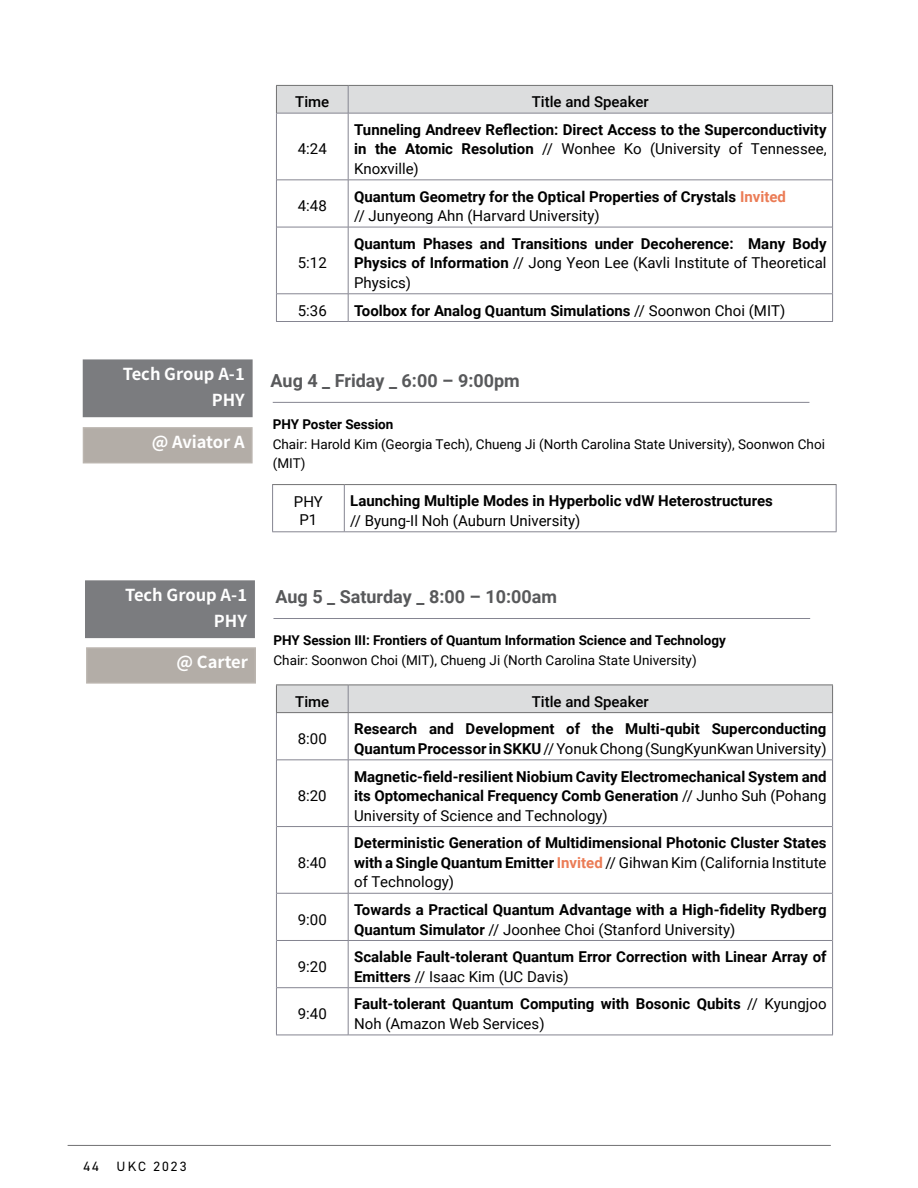
<style>
.page{position:relative;width:918px;height:1188px;background:#fff}
.page>*{position:absolute;margin:0;border:0;box-sizing:border-box;transform-origin:0 0}
.t1{font:700 18px "Roboto";color:#58595b}
.t2{font:700 16.5px/25.5px "Source Han Sans K";color:#fff;text-align:right}
.t3{font:700 15px/19.5px "Roboto";color:#000}
.t4{font:15px/18px "Roboto";color:#000;text-align:center}
.t5{font:500 15px "Roboto";color:#000}
.t6{font:13.5px/19.5px "Roboto";color:#000}
.t7{font:700 13.5px "Roboto";letter-spacing:-.005em;color:#000}
.t8{font:13.5px "DIN2014";letter-spacing:.15em;color:#000}
.s1{font-weight:400}
.s2{color:#eb7c56}
</style>
<div class="page">
<hr style="left:276px;top:113px;width:72px;height:1px;background:#858591">
<hr style="left:348px;top:113px;width:485px;height:1px;background:#858591">
<hr style="left:348px;top:113px;width:1px;height:67px;background:#858591">
<hr style="left:277px;top:180px;width:71px;height:1px;background:#858591">
<hr style="left:348px;top:180px;width:484px;height:1px;background:#858591">
<hr style="left:348px;top:180px;width:1px;height:47px;background:#858591">
<hr style="left:277px;top:227px;width:71px;height:1px;background:#858591">
<hr style="left:348px;top:227px;width:484px;height:1px;background:#858591">
<hr style="left:348px;top:227px;width:1px;height:67px;background:#858591">
<hr style="left:277px;top:294px;width:71px;height:1px;background:#858591">
<hr style="left:348px;top:294px;width:484px;height:1px;background:#858591">
<svg style="left:348px;top:294px;width:1px;height:27px"></svg>
<hr style="left:276px;top:321px;width:72px;height:1px;background:#858591">
<hr style="left:348px;top:321px;width:485px;height:1px;background:#858591">
<hr style="left:276px;top:113px;width:1px;height:67px;background:#858591">
<hr style="left:832px;top:113px;width:1px;height:67px;background:#858591">
<hr style="left:276px;top:180px;width:1px;height:47px;background:#858591">
<hr style="left:832px;top:180px;width:1px;height:47px;background:#858591">
<hr style="left:276px;top:227px;width:1px;height:67px;background:#858591">
<hr style="left:832px;top:227px;width:1px;height:67px;background:#858591">
<svg style="left:276px;top:294px;width:1px;height:27px"></svg>
<svg style="left:832px;top:294px;width:1px;height:27px"></svg>
<svg style="left:276px;top:85px;width:557px;height:28px;background:#d6d7d8"></svg>
<hr style="left:273px;top:402px;width:536px;height:1px;background:#858591">
<div style="left:83px;top:360px;width:169px;height:56px;background:#7b7c7f"></div>
<div style="left:83px;top:359px;width:170px;height:58px;border:2px solid #7b7c7f"></div>
<div style="left:83px;top:428px;width:169px;height:35px;background:#b3ada7"></div>
<div style="left:83px;top:427px;width:170px;height:36px;border:2px solid #bbb5af"></div>
<hr style="left:344px;top:485px;width:1px;height:47px;background:#858591">
<hr style="left:272px;top:532px;width:72px;height:1px;background:#858591">
<hr style="left:344px;top:532px;width:493px;height:1px;background:#858591">
<hr style="left:272px;top:485px;width:1px;height:47px;background:#858591">
<hr style="left:836px;top:485px;width:1px;height:47px;background:#858591">
<hr style="left:272px;top:484px;width:72px;height:1px;background:#717172">
<hr style="left:344px;top:484px;width:493px;height:1px;background:#717172">
<hr style="left:273px;top:618px;width:537px;height:1px;background:#858591">
<hr style="left:348px;top:713px;width:1px;height:47px;background:#858591">
<hr style="left:277px;top:760px;width:71px;height:1px;background:#858591">
<hr style="left:348px;top:760px;width:484px;height:1px;background:#858591">
<hr style="left:348px;top:760px;width:1px;height:66px;background:#858591">
<hr style="left:277px;top:826px;width:71px;height:1px;background:#858591">
<hr style="left:348px;top:826px;width:484px;height:1px;background:#858591">
<hr style="left:348px;top:827px;width:1px;height:66px;background:#858591">
<hr style="left:277px;top:893px;width:71px;height:1px;background:#858591">
<hr style="left:348px;top:893px;width:484px;height:1px;background:#858591">
<hr style="left:348px;top:893px;width:1px;height:47px;background:#858591">
<hr style="left:277px;top:940px;width:71px;height:1px;background:#858591">
<hr style="left:348px;top:940px;width:484px;height:1px;background:#858591">
<hr style="left:348px;top:941px;width:1px;height:47px;background:#858591">
<hr style="left:277px;top:987px;width:71px;height:1px;background:#858591">
<hr style="left:348px;top:987px;width:484px;height:1px;background:#858591">
<hr style="left:348px;top:988px;width:1px;height:47px;background:#858591">
<hr style="left:276px;top:1035px;width:72px;height:1px;background:#858591">
<hr style="left:348px;top:1035px;width:485px;height:1px;background:#858591">
<hr style="left:276px;top:713px;width:1px;height:47px;background:#858591">
<hr style="left:832px;top:713px;width:1px;height:47px;background:#858591">
<hr style="left:276px;top:760px;width:1px;height:67px;background:#858591">
<hr style="left:832px;top:760px;width:1px;height:67px;background:#858591">
<hr style="left:276px;top:827px;width:1px;height:66px;background:#858591">
<hr style="left:832px;top:827px;width:1px;height:66px;background:#858591">
<hr style="left:276px;top:893px;width:1px;height:47px;background:#858591">
<hr style="left:832px;top:893px;width:1px;height:47px;background:#858591">
<hr style="left:276px;top:940px;width:1px;height:48px;background:#858591">
<hr style="left:832px;top:940px;width:1px;height:48px;background:#858591">
<hr style="left:276px;top:988px;width:1px;height:47px;background:#858591">
<hr style="left:832px;top:988px;width:1px;height:47px;background:#858591">
<div style="left:276px;top:685px;width:557px;height:27px;background:#dcddde"></div>
<hr style="left:276px;top:712px;width:72px;height:1px;background:#717172">
<hr style="left:348px;top:712px;width:485px;height:1px;background:#717172">
<div style="left:86px;top:581px;width:168px;height:56px;background:#7b7c7f"></div>
<div style="left:85px;top:580px;width:170px;height:58px;border:2px solid #7b7c7f"></div>
<div style="left:87px;top:648px;width:168px;height:35px;background:#b3ada7"></div>
<div style="left:86px;top:647px;width:170px;height:37px;border:2px solid #bbb5af"></div>
<hr style="left:68px;top:1145px;width:763px;height:1px;background:#717172">
<p class="t2" style="left:123px;top:362px;width:123px">Tech Group A-1<br>PHY</p>
<p class="t2" style="left:152px;top:430px;width:95px">@ Aviator A</p>
<p class="t5" style="left:295px;top:91px;width:36px">Time</p>
<p class="t5" style="left:532px;top:91px;width:119px">Title and Speaker</p>
<p class="t4" style="left:298px;top:139px;width:30px">4:24</p>
<p class="t3" style="left:354px;top:119px;width:474px;text-align:justify">Tunneling Andreev Reflection: Direct Access to the Superconductivity in the Atomic Resolution <span class="s1">// Wonhee Ko (University of Tennessee, Knoxville)</span></p>
<p class="t4" style="left:298px;top:196px;width:30px">4:48</p>
<p class="t3" style="left:354px;top:186px;width:433px">Quantum Geometry for the Optical Properties of Crystals <span class="s2">Invited </span><span class="s1">// Junyeong Ahn (Harvard University)</span></p>
<p class="t4" style="left:298px;top:253px;width:30px">5:12</p>
<p class="t3" style="left:354px;top:233px;width:474px;text-align:justify">Quantum Phases and Transitions under Decoherence: Many Body Physics of Information <span class="s1">// Jong Yeon Lee (Kavli Institute of Theoretical Physics)</span></p>
<p class="t4" style="left:298px;top:301px;width:30px">5:36</p>
<p class="t3" style="left:354px;top:300px;width:433px">Toolbox for Analog Quantum Simulations <span class="s1">// Soonwon Choi (MIT)</span></p>
<p class="t1" style="left:271px;top:368px;width:251px">Aug 4 _ Friday _ 6:00 – 9:00pm</p>
<p class="t7" style="left:273px;top:415px;width:122px">PHY Poster Session</p>
<p class="t6" style="left:273px;top:434px;width:554px">Chair: Harold Kim (Georgia Tech), Chueng Ji (North Carolina State University), Soonwon Choi (MIT)</p>
<p class="t4" style="left:294px;top:492px;width:30px">PHY<br>P1</p>
<p class="t3" style="left:350px;top:491px;width:424px">Launching Multiple Modes in Hyperbolic vdW Heterostructures</p>
<p class="t4" style="left:350px;top:511px;width:232px">// Byung-Il Noh (Auburn University)</p>
<p class="t2" style="left:125px;top:583px;width:123px">Tech Group A-1<br>PHY</p>
<p class="t2" style="left:177px;top:650px;width:73px">@ Carter</p>
<p class="t1" style="left:276px;top:584px;width:283px">Aug 5 _ Saturday _ 8:00 – 10:00am</p>
<p class="t7" style="left:273px;top:631px;width:454px">PHY Session III: Frontiers of Quantum Information Science and Technology</p>
<p class="t6" style="left:273px;top:650px;width:425px">Chair: Soonwon Choi (MIT), Chueng Ji (North Carolina State University)</p>
<p class="t5" style="left:295px;top:691px;width:36px">Time</p>
<p class="t5" style="left:532px;top:691px;width:119px">Title and Speaker</p>
<p class="t4" style="left:298px;top:729px;width:30px">8:00</p>
<p class="t3" style="left:354px;top:719px;width:474px">Research and Development of the Multi-qubit Superconducting<br>Quantum Processor in SKKU <span class="s1">//Yonuk Chong (SungKyunKwan University)</span></p>
<p class="t4" style="left:298px;top:786px;width:30px">8:20</p>
<p class="t3" style="left:354px;top:766px;width:474px;text-align:justify">Magnetic-field-resilient Niobium Cavity Electromechanical System and its Optomechanical Frequency Comb Generation <span class="s1">// Junho Suh (Pohang University of Science and Technology)</span></p>
<p class="t4" style="left:298px;top:853px;width:30px">8:40</p>
<p class="t3" style="left:354px;top:833px;width:474px;text-align:justify">Deterministic Generation of Multidimensional Photonic Cluster States with a Single Quantum Emitter <span class="s2">Invited</span> <span class="s1">// Gihwan Kim (California Institute of Technology)</span></p>
<p class="t4" style="left:298px;top:910px;width:30px">9:00</p>
<p class="t3" style="left:354px;top:899px;width:474px">Towards a Practical Quantum Advantage with a High-fidelity Rydberg<br>Quantum Simulator <span class="s1">// Joonhee Choi (Stanford University)</span></p>
<p class="t4" style="left:298px;top:957px;width:30px">9:20</p>
<p class="t3" style="left:354px;top:947px;width:474px">Scalable Fault-tolerant Quantum Error Correction with Linear Array of<br>Emitters <span class="s1">// Isaac Kim (UC Davis)</span></p>
<p class="t4" style="left:298px;top:1004px;width:30px">9:40</p>
<p class="t3" style="left:354px;top:994px;width:474px">Fault-tolerant Quantum Computing with Bosonic Qubits <span class="s1">// Kyungjoo<br>Noh (Amazon Web Services)</span></p>
<p class="t8" style="left:84px;top:1158px;width:17px">44</p>
<p class="t8" style="left:117px;top:1158px;width:71px">UKC 2023</p>
</div>
